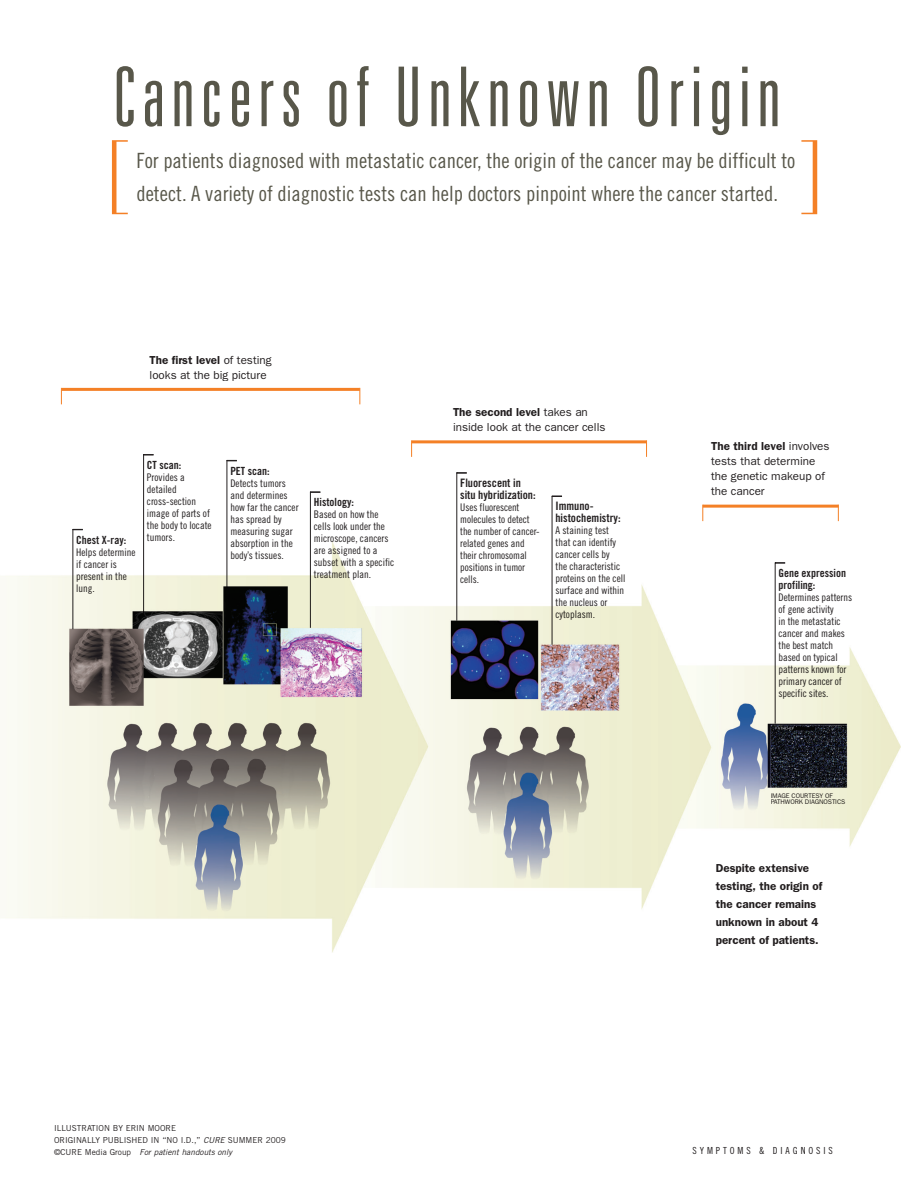
<style>
.page{position:relative;width:918px;height:1188px;background:#fff}
.page>*{position:absolute;margin:0;border:0;box-sizing:border-box;transform-origin:0 0}
.Illus_title{font:300 ultra-condensed 82.5px "Univers";letter-spacing:.08em;color:#58574a}
.t1{font:66px "Devanagari";color:#f48026}
.t2{font:21px/33px "Trade Gothic Cond Eighteen";color:#58574a}
.descrip_body{font:11.7px/15px "Franklin Gothic";color:#231f20}
.descrip_body-2{font:600 11.7px/18px "Franklin Gothic";color:#231f20}
.t3{font:11.7px/12px "Trade Gothic Bold Cond Twenty";color:#231f20}
.t4{font:11.25px/12px "Trade Gothic Bold Cond Twenty";color:#231f20}
.t5{font:10.5px/12px "Trade Gothic Cond Eighteen";color:#231f20}
.t6{font:9.75px "Trade Gothic Cond Eighteen";letter-spacing:.3em;color:#231f20}
.t7{font:8.25px "Trade Gothic";color:#231f20}
.t8{font:italic 8.25px "Trade Gothic";color:#231f20}
.t9{font:6.75px/6.8px "Franklin Gothic";letter-spacing:-.01em;color:#231f20}
.s1{font-weight:600}
.s2{font-weight:400}
.s3{font-style:italic}
.s4{font-style:normal}
</style>
<div class="page">
<img style="left:0;top:541px;width:901px;height:411px">
<div style="left:367px;top:511px;width:337px;height:63px;background:#fff"></div>
<hr style="left:62px;top:388px;width:298px;height:3px;background:#f48026">
<svg style="left:61px;top:388px;width:1px;height:16px"></svg>
<svg style="left:359px;top:390px;width:1px;height:14px"></svg>
<hr style="left:412px;top:440px;width:235px;height:3px;background:#f48026">
<svg style="left:411px;top:440px;width:1px;height:17px"></svg>
<svg style="left:646px;top:440px;width:1px;height:17px"></svg>
<hr style="left:703px;top:505px;width:135px;height:3px;background:#f48026">
<svg style="left:702px;top:505px;width:1px;height:16px"></svg>
<svg style="left:838px;top:505px;width:1px;height:16px"></svg>
<hr style="left:143px;top:454px;width:1px;height:160px;background:#231f20">
<hr style="left:73px;top:529px;width:1px;height:100px;background:#231f20">
<hr style="left:227px;top:460px;width:1px;height:127px;background:#231f20">
<hr style="left:310px;top:492px;width:1px;height:136px;background:#231f20">
<hr style="left:457px;top:473px;width:1px;height:148px;background:#231f20">
<svg style="left:457px;top:472px;width:10px;height:2px"></svg>
<hr style="left:552px;top:496px;width:1px;height:149px;background:#231f20">
<hr style="left:775px;top:562px;width:1px;height:162px;background:#231f20">
<svg style="left:776px;top:562px;width:9px;height:2px"></svg>
<p class="Illus_title" style="left:112px;top:54px;width:670px">Cancers of Unknown Origin</p>
<p class="t1" style="left:104px;top:135px;width:28px">[</p>
<p class="t1" style="left:799px;top:135px;width:28px">]</p>
<p class="t2" style="left:136px;top:144px;width:661px">For patients diagnosed with metastatic cancer, the origin of the cancer may be difficult to detect. A variety of diagnostic tests can help doctors pinpoint where the cancer started.</p>
<p class="descrip_body" style="left:150px;top:352px;width:124px"><span class="s1">The first level</span> of testing looks at the big picture</p>
<p class="t4" style="left:76px;top:533px;width:51px">Chest X-ray:</p>
<p class="t5" style="left:76px;top:546px;width:61px">Helps determine if cancer is present in the lung.</p>
<p class="t4" style="left:147px;top:459px;width:36px">CT scan:</p>
<p class="t5" style="left:147px;top:471px;width:66px">Provides a detailed cross-section image of parts of the body to locate tumors.</p>
<p class="t4" style="left:230px;top:465px;width:41px">PET scan:</p>
<p class="t5" style="left:230px;top:477px;width:70px">Detects tumors and determines how far the cancer has spread by measuring sugar absorption in the body’s tissues.</p>
<p class="t4" style="left:314px;top:496px;width:41px">Histology:</p>
<p class="t5" style="left:314px;top:508px;width:82px">Based on how the cells look under the microscope, cancers are assigned to a subset with a specific treatment plan.</p>
<p class="descrip_body-2" style="left:453px;top:403px;width:136px">The second level <span class="s2">takes an</span></p>
<p class="descrip_body" style="left:453px;top:419px;width:154px">inside look at the cancer cells</p>
<p class="t3" style="left:460px;top:477px;width:77px">Fluorescent in situ hybridization:</p>
<p class="t5" style="left:460px;top:501px;width:81px">Uses fluorescent molecules to detect the number of cancer&shy;related genes and their chromosomal positions in tumor cells.</p>
<p class="t3" style="left:555px;top:500px;width:67px">Immuno&shy;histochemistry:</p>
<p class="t5" style="left:555px;top:524px;width:71px">A staining test that can identify cancer cells by<br>the characteristic proteins on the cell surface and within the nucleus or cytoplasm.</p>
<p class="descrip_body" style="left:711px;top:439px;width:120px"><span class="s1">The third level</span> involves tests that determine the genetic makeup of the cancer</p>
<p class="t4" style="left:779px;top:566px;width:69px">Gene expression profiling:</p>
<p class="t5" style="left:779px;top:591px;width:75px">Determines patterns of gene activity<br>in the metastatic cancer and makes the best match based on typical patterns known for primary cancer of specific sites.</p>
<p class="t9" style="left:771px;top:792px;width:76px">IMAGE COURTESY OF<br>PATHWORK DIAGNOSTICS</p>
<p class="descrip_body-2" style="left:716px;top:858px;width:108px">Despite extensive testing, the origin of the cancer remains unknown in about 4 percent of patients.</p>
<p class="t7" style="left:54px;top:1123px;width:124px">ILLUSTRATION BY ERIN MOORE</p>
<p class="t7" style="left:54px;top:1135px;width:233px">ORIGINALLY PUBLISHED IN “NO I.D.,” <span class="s3">CURE</span> SUMMER 2009</p>
<p class="t8" style="left:54px;top:1147px;width:180px"><span class="s4">©CURE Media Group</span> For patient handouts only</p>
<p class="t6" style="left:692px;top:1145px;width:142px">SYMPTOMS &amp; DIAGNOSIS</p>
</div>
